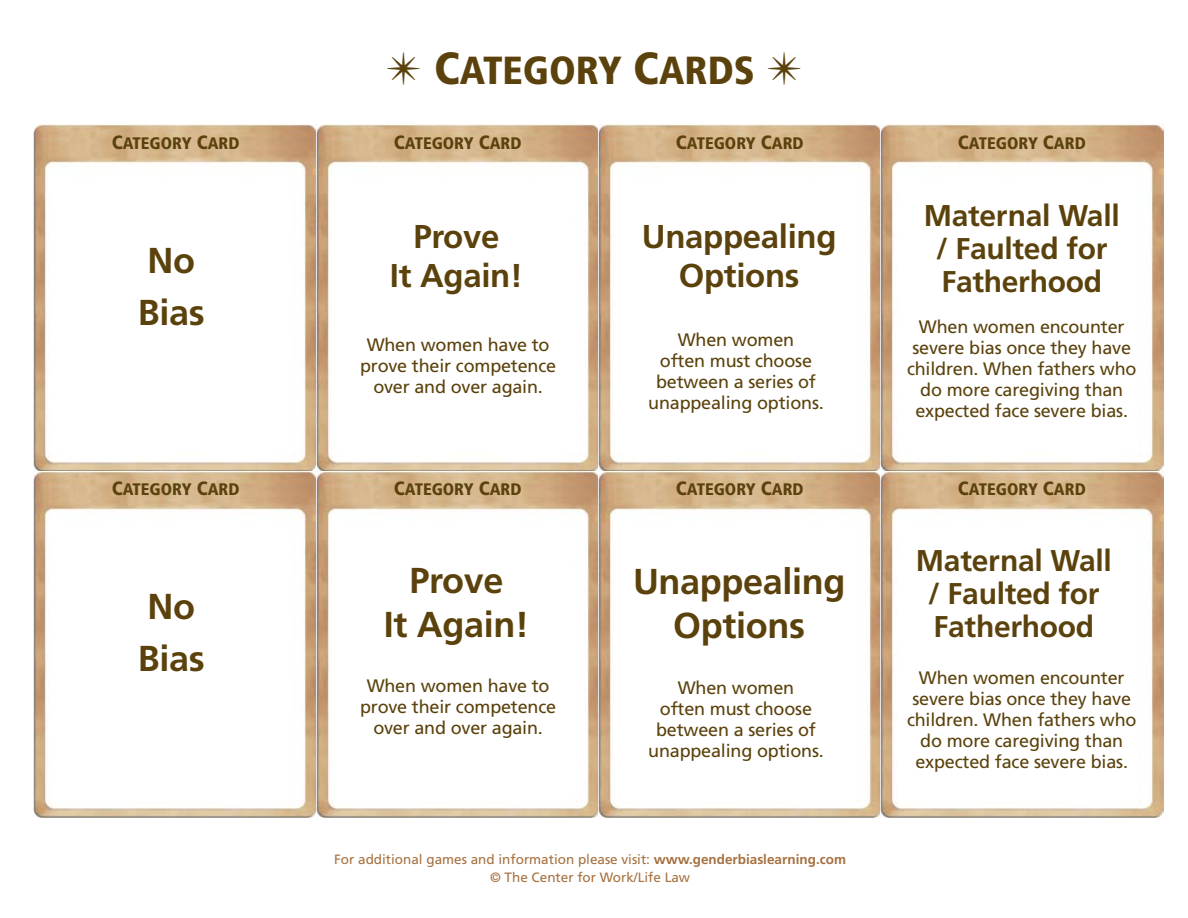
<style>
.page{position:relative;width:1188px;height:918px;background:#fff}
.page>*{position:absolute;margin:0;border:0;box-sizing:border-box;transform-origin:0 0}
.t1{font:900 condensed 39.15px "Frutiger";color:#5b420c}
.t2{font:700 36px/44.1px "Frutiger";letter-spacing:-.01em;color:#5b420c;text-align:center}
.t3{font:700 33px/39.6px "Frutiger";letter-spacing:-.01em;color:#5b420c;text-align:center}
.t4{font:700 30px/33px "Frutiger";letter-spacing:-.01em;color:#5b420c;text-align:center}
.t5{font:18px/21px "Frutiger";letter-spacing:-.01em;color:#5b420c;text-align:center}
.t6{font:900 condensed 16.65px "Frutiger";color:#5b420c}
.t7{font:13.5px/18px "Frutiger";color:#a67140;text-align:center}
.s1{font-size:19.2px}
.s2{font-size:45px}
.s3{font-weight:700}
</style>
<div class="page">
<img style="left:34px;top:125px;width:1129px;height:692px">
<p class="t6" style="left:112px;top:133px;width:129px"><span class="s1">C</span>ATEGORY <span class="s1">C</span>ARD</p>
<h2 class="t2" style="left:138px;top:234px;width:68px;line-height:51.6px;text-align:left">No<br>Bias</h2>
<h1 class="t1" style="left:434px;top:47px;width:322px"><span class="s2">C</span>ATEGORY <span class="s2">C</span>ARDS</h1>
<p class="t6" style="left:394px;top:133px;width:129px"><span class="s1">C</span>ATEGORY <span class="s1">C</span>ARD</p>
<p class="t6" style="left:676px;top:133px;width:129px"><span class="s1">C</span>ATEGORY <span class="s1">C</span>ARD</p>
<p class="t6" style="left:958px;top:133px;width:129px"><span class="s1">C</span>ATEGORY <span class="s1">C</span>ARD</p>
<h3 class="t3" style="left:390px;top:216px;width:135px">Prove<br>It Again!</h3>
<p class="t5" style="left:360px;top:334px;width:198px">When women have to prove their competence over and over again.</p>
<h3 class="t3" style="left:642px;top:216px;width:196px">Unappealing<br>Options</h3>
<p class="t5" style="left:648px;top:330px;width:177px">When women<br>often must choose between a series of unappealing options.</p>
<h3 class="t4" style="left:924px;top:199px;width:197px">Maternal Wall / Faulted for<br>Fatherhood</h3>
<p class="t5" style="left:907px;top:316px;width:231px">When women encounter severe bias once they have children. When fathers who do more caregiving than expected face severe bias.</p>
<p class="t6" style="left:112px;top:479px;width:129px"><span class="s1">C</span>ATEGORY <span class="s1">C</span>ARD</p>
<p class="t6" style="left:394px;top:479px;width:129px"><span class="s1">C</span>ATEGORY <span class="s1">C</span>ARD</p>
<p class="t6" style="left:676px;top:479px;width:129px"><span class="s1">C</span>ATEGORY <span class="s1">C</span>ARD</p>
<p class="t6" style="left:958px;top:479px;width:129px"><span class="s1">C</span>ATEGORY <span class="s1">C</span>ARD</p>
<h2 class="t2" style="left:138px;top:580px;width:68px;line-height:51.6px;text-align:left">No<br>Bias</h2>
<h2 class="t2" style="left:384px;top:558px;width:147px">Prove<br>It Again!</h2>
<p class="t5" style="left:360px;top:675px;width:198px">When women have to prove their competence over and over again.</p>
<h2 class="t2" style="left:633px;top:560px;width:214px">Unappealing<br>Options</h2>
<p class="t5" style="left:648px;top:677px;width:177px">When women<br>often must choose between a series of unappealing options.</p>
<p class="t7" style="left:334px;top:850px;width:513px">For additional games and information please visit: <span class="s3">www.genderbiaslearning.com </span>© The Center for Work/Life Law</p>
<h3 class="t4" style="left:916px;top:544px;width:197px">Maternal Wall / Faulted for<br>Fatherhood</h3>
<p class="t5" style="left:907px;top:667px;width:231px">When women encounter severe bias once they have children. When fathers who do more caregiving than expected face severe bias.</p>
</div>
